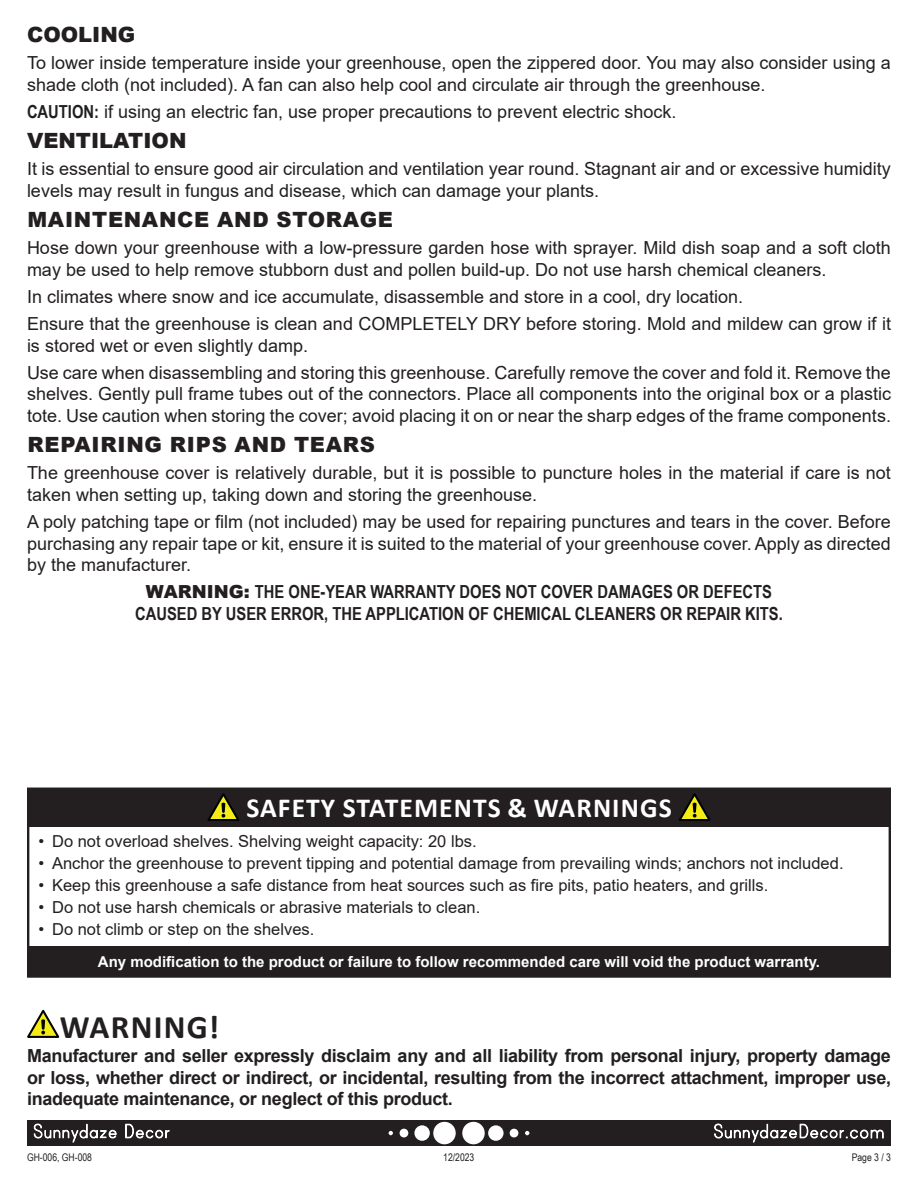
<style>
.page{position:relative;width:918px;height:1188px;background:#fff}
.page>*{position:absolute;margin:0;border:0;box-sizing:border-box;transform-origin:0 0}
.t1{font:700 33px "Calibri";letter-spacing:.04em;color:#231f20}
.t2{font:700 27.6px "Calibri";letter-spacing:.04em;color:#fff}
.t3{font:900 21px "Arial";letter-spacing:.035em;color:#231f20}
.t4{font:900 21px "Arial";color:#231f20}
.t5{font:18px/21.6px "Arial";color:#231f20}
.t6{font:700 18px/21.6px "Arial";letter-spacing:-.02em;color:#231f20;text-align:justify}
.t7{font:700 18px/21.6px "Arial Narrow";color:#231f20;text-align:center}
.t8{font:16.5px "Arial";color:#231f20}
.t9{font:700 15px "Arial";color:#fff}
.t10{font:10.5px "Arial Narrow";color:#231f20}
.s1{font-family:"Arial Narrow";font-weight:700}
.s2{font-family:"Arial";font-weight:900}
</style>
<div class="page">
<div style="left:27px;top:1120px;width:864px;height:26px;background:#231f20"></div>
<div style="left:462px;top:1122px;width:23px;height:22px;background:#fff;border-radius:50%"></div>
<div style="left:488px;top:1125px;width:16px;height:16px;background:#fff;border-radius:50%"></div>
<div style="left:510px;top:1129px;width:8px;height:8px;background:#fff;border-radius:50%"></div>
<svg style="left:525px;top:1131px;width:4px;height:4px"></svg>
<div style="left:433px;top:1122px;width:23px;height:22px;background:#fff;border-radius:50%"></div>
<div style="left:414px;top:1125px;width:16px;height:16px;background:#fff;border-radius:50%"></div>
<div style="left:400px;top:1129px;width:8px;height:8px;background:#fff;border-radius:50%"></div>
<svg style="left:389px;top:1131px;width:4px;height:4px"></svg>
<svg style="left:34px;top:1123px;width:83px;height:20px"></svg>
<svg style="left:125px;top:1124px;width:45px;height:15px"></svg>
<svg style="left:714px;top:1123px;width:170px;height:20px"></svg>
<svg style="left:27px;top:1010px;width:32px;height:28px"></svg>
<div style="left:27px;top:946px;width:864px;height:31px;background:#231f20"></div>
<div style="left:27px;top:788px;width:864px;height:190px;border:2px solid #231f20"></div>
<div style="left:27px;top:788px;width:864px;height:38px;background:#231f20"></div>
<svg style="left:207px;top:793px;width:32px;height:28px"></svg>
<svg style="left:679px;top:793px;width:32px;height:28px"></svg>
<p class="t4" style="left:27px;top:19px;width:110px">COOLING</p>
<p class="t5" style="left:27px;top:52px;width:865px">To lower inside temperature inside your greenhouse, open the zippered door. You may also consider using a shade cloth (not included). A fan can also help cool and circulate air through the greenhouse.</p>
<p class="t5" style="left:27px;top:100px;width:651px"><span class="s1">CAUTION:</span> if using an electric fan, use proper precautions to prevent electric shock.</p>
<p class="t4" style="left:27px;top:125px;width:161px">VENTILATION</p>
<p class="t5" style="left:27px;top:158px;width:865px">It is essential to ensure good air circulation and ventilation year round. Stagnant air and or excessive humidity levels may result in fungus and disease, which can damage your plants.</p>
<p class="t3" style="left:27px;top:205px;width:367px">MAINTENANCE AND STORAGE</p>
<p class="t5" style="left:27px;top:237px;width:865px">Hose down your greenhouse with a low-pressure garden hose with sprayer. Mild dish soap and a soft cloth may be used to help remove stubborn dust and pollen build-up. Do not use harsh chemical cleaners.</p>
<p class="t5" style="left:27px;top:286px;width:718px">In climates where snow and ice accumulate, disassemble and store in a cool, dry location.</p>
<p class="t5" style="left:27px;top:313px;width:866px">Ensure that the greenhouse is clean and COMPLETELY DRY before storing. Mold and mildew can grow if it is stored wet or even slightly damp.</p>
<p class="t5" style="left:27px;top:361px;width:866px;text-align:justify">Use care when disassembling and storing this greenhouse. Carefully remove the cover and fold it. Remove the shelves. Gently pull frame tubes out of the connectors. Place all components into the original box or a plastic tote. Use caution when storing the cover; avoid placing it on or near the sharp edges of the frame components.</p>
<p class="t3" style="left:27px;top:430px;width:349px">REPAIRING RIPS AND TEARS</p>
<p class="t5" style="left:27px;top:462px;width:865px">The greenhouse cover is relatively durable, but it is possible to puncture holes in the material if care is not taken when setting up, taking down and storing the greenhouse.</p>
<p class="t5" style="left:27px;top:511px;width:865px;text-align:justify">A poly patching tape or film (not included) may be used for repairing punctures and tears in the cover. Before purchasing any repair tape or kit, ensure it is suited to the material of your greenhouse cover. Apply as directed by the manufacturer.</p>
<p class="t7" style="left:135px;top:580px;width:649px"><span class="s2">WARNING:</span> THE ONE-YEAR WARRANTY DOES NOT COVER DAMAGES OR DEFECTS<br>CAUSED BY USER ERROR, THE APPLICATION OF CHEMICAL CLEANERS OR REPAIR KITS.</p>
<p class="t2" style="left:246px;top:788px;width:427px">SAFETY STATEMENTS &amp; WARNINGS</p>
<p class="t8" style="left:39px;top:830px;width:440px">• Do not overload shelves. Shelving weight capacity: 20 lbs.</p>
<p class="t8" style="left:39px;top:852px;width:806px">• Anchor the greenhouse to prevent tipping and potential damage from prevailing winds; anchors not included.</p>
<p class="t8" style="left:39px;top:874px;width:731px">• Keep this greenhouse a safe distance from heat sources such as fire pits, patio heaters, and grills.</p>
<p class="t8" style="left:39px;top:896px;width:443px">• Do not use harsh chemicals or abrasive materials to clean.</p>
<p class="t8" style="left:39px;top:918px;width:277px">• Do not climb or step on the shelves.</p>
<p class="t9" style="left:98px;top:951px;width:724px">Any modification to the product or failure to follow recommended care will void the product warranty.</p>
<p class="t1" style="left:60px;top:1004px;width:161px">WARNING!</p>
<p class="t6" style="left:27px;top:1045px;width:866px">Manufacturer and seller expressly disclaim any and all liability from personal injury, property damage or loss, whether direct or indirect, or incidental, resulting from the incorrect attachment, improper use, inadequate maintenance, or neglect of this product.</p>
<p class="t10" style="left:27px;top:1150px;width:67px">GH-006, GH-008</p>
<p class="t10" style="left:443px;top:1150px;width:33px">12/2023</p>
<p class="t10" style="left:852px;top:1150px;width:41px">Page 3 / 3</p>
</div>
